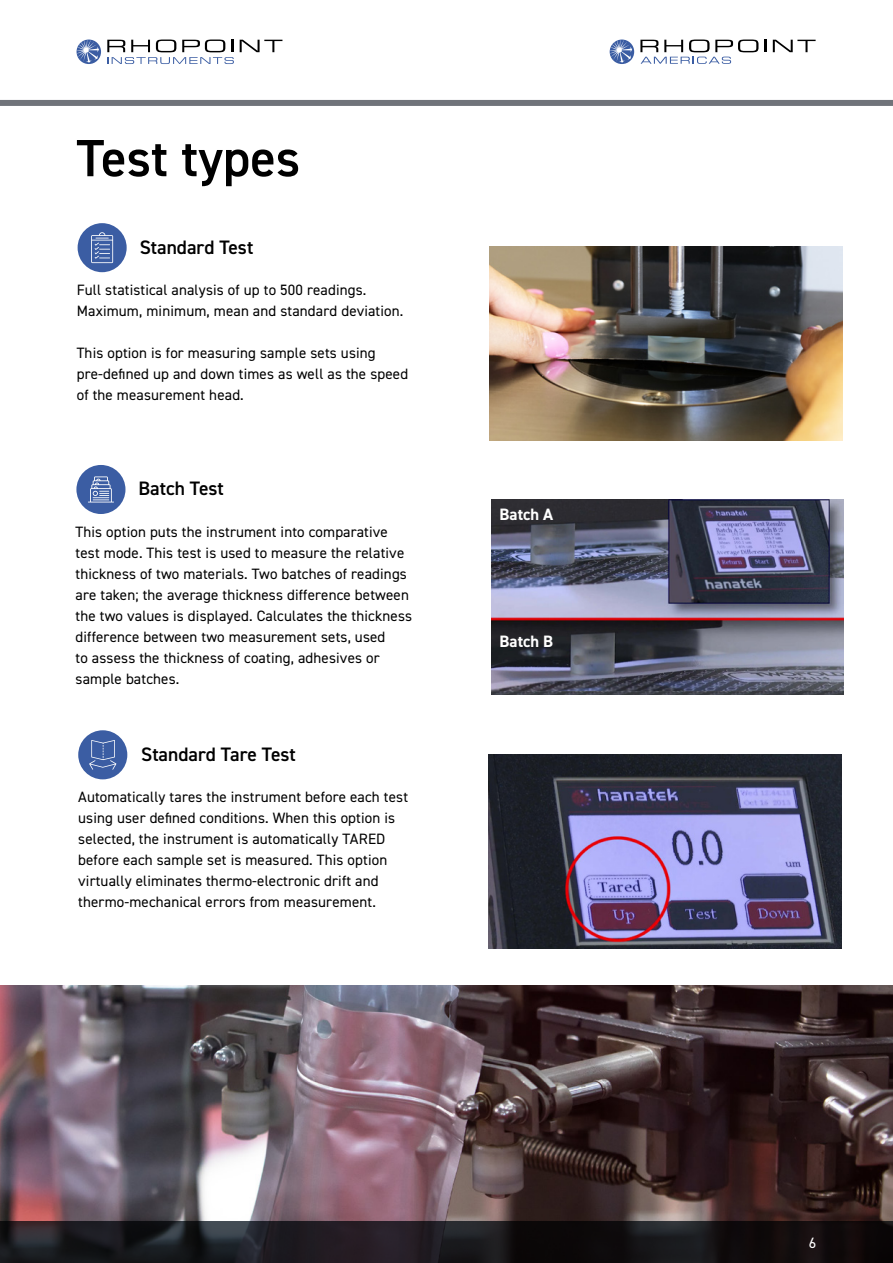
<style>
.page{position:relative;width:893px;height:1263px;background:#fff}
.page>*{position:absolute;margin:0;border:0;box-sizing:border-box;transform-origin:0 0}
.t1{font:600 52.5px "DIN2014";color:#000}
.t2{font:600 19.5px "DIN2014";color:#000}
.t3{font:700 16.5px "DIN2014";color:#fff}
.t4{font:15px/21px "DIN2014";letter-spacing:.01em;color:#000}
.t5{font:15px "DIN2014";color:#fff}
</style>
<div class="page">
<div style="left:0;top:100px;width:893px;height:6px;background:#70737a"></div>
<svg style="left:240px;top:40px;width:42px;height:12px"></svg>
<svg style="left:107px;top:40px;width:127px;height:24px"></svg>
<svg style="left:77px;top:40px;width:24px;height:24px"></svg>
<svg style="left:77px;top:40px;width:22px;height:23px"></svg>
<svg style="left:764px;top:40px;width:2px;height:12px"></svg>
<svg style="left:773px;top:40px;width:43px;height:12px"></svg>
<svg style="left:610px;top:40px;width:24px;height:24px"></svg>
<svg style="left:610px;top:40px;width:22px;height:23px"></svg>
<svg style="left:640px;top:40px;width:118px;height:24px"></svg>
<img style="left:0;top:985px;width:893px;height:236px">
<img style="left:490px;top:246px;width:353px;height:195px">
<img style="left:491px;top:500px;width:352px;height:194px">
<img style="left:489px;top:754px;width:353px;height:195px">
<svg style="left:0;top:1221px;width:893px;height:42px;background:#19171a"></svg>
<div style="left:78px;top:223px;width:49px;height:49px;background:#3b5da3;border-radius:50%"></div>
<svg style="left:91px;top:232px;width:22px;height:31px"></svg>
<div style="left:76px;top:465px;width:49px;height:49px;background:#3b5da3;border-radius:50%"></div>
<svg style="left:88px;top:476px;width:26px;height:26px"></svg>
<div style="left:78px;top:730px;width:49px;height:49px;background:#3b5da3;border-radius:50%"></div>
<svg style="left:89px;top:740px;width:27px;height:30px"></svg>
<h1 class="t1" style="left:77px;top:134px;width:225px">Test types</h1>
<h2 class="t2" style="left:140px;top:238px;width:115px">Standard Test</h2>
<p class="t4" style="left:77px;top:280px;width:328px">Full statistical analysis of up to 500 readings.<br>Maximum, minimum, mean and standard deviation.</p>
<p class="t4" style="left:77px;top:343px;width:333px">This option is for measuring sample sets using pre-defined up and down times as well as the speed of the measurement head.</p>
<h2 class="t2" style="left:139px;top:480px;width:87px">Batch Test</h2>
<p class="t4" style="left:76px;top:522px;width:338px">This option puts the instrument into comparative test mode. This test is used to measure the relative thickness of two materials. Two batches of readings are taken; the average thickness difference between the two values is displayed. Calculates the thickness difference between two measurement sets, used<br>to assess the thickness of coating, adhesives or sample batches.</p>
<h2 class="t2" style="left:141px;top:745px;width:156px">Standard Tare Test</h2>
<p class="t4" style="left:78px;top:787px;width:331px">Automatically tares the instrument before each test using user defined conditions. When this option is selected, the instrument is automatically TARED before each sample set is measured. This option virtually eliminates thermo-electronic drift and thermo-mechanical errors from measurement.</p>
<p class="t3" style="left:500px;top:506px;width:55px">Batch A</p>
<p class="t3" style="left:500px;top:634px;width:55px">Batch B</p>
<p class="t5" style="left:809px;top:1236px;width:9px">6</p>
</div>
